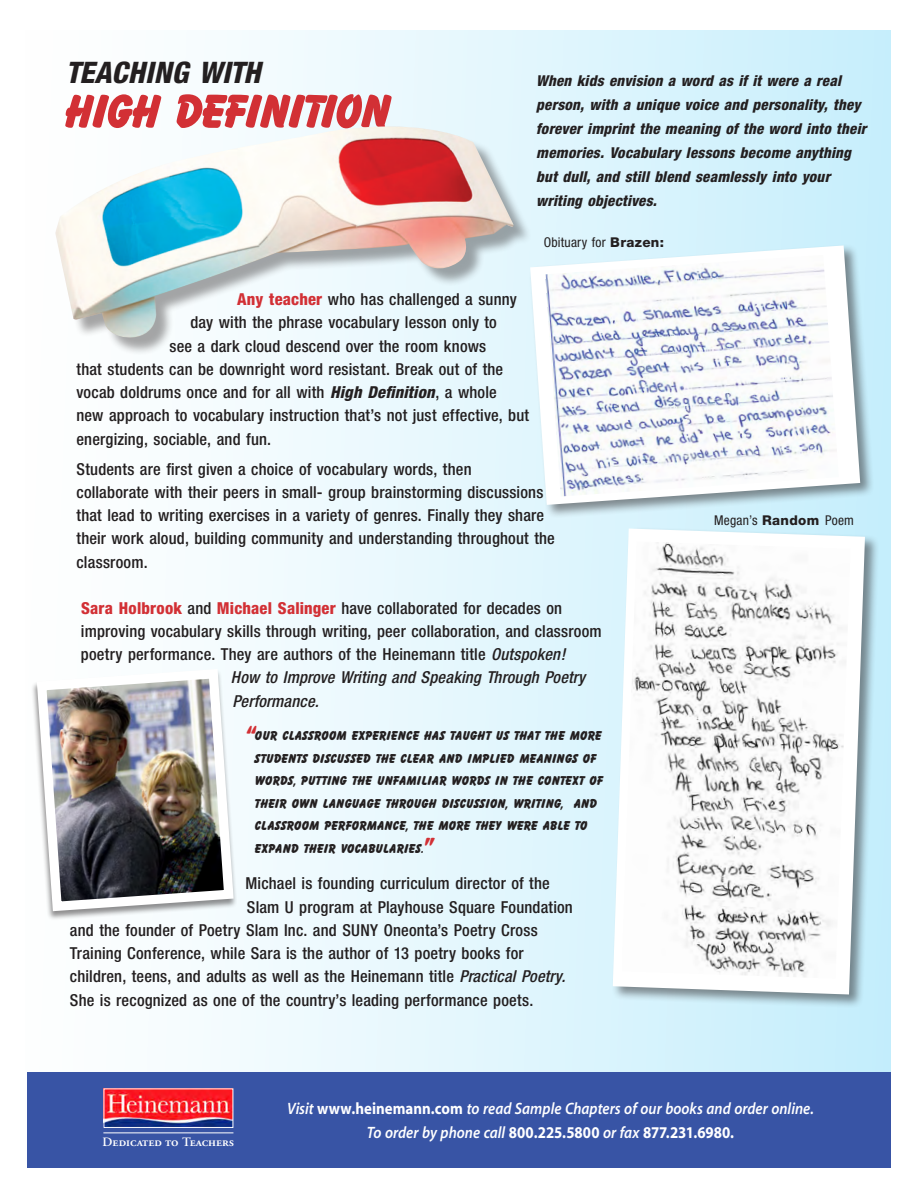
<style>
.page{position:relative;width:918px;height:1188px;background:#fff}
.page>*{position:absolute;margin:0;border:0;box-sizing:border-box;transform-origin:0 0}
.subhead_text{font:50.1px "Balloon Ex Bold Plain";color:#d23035}
.subhead_text-2{font:italic 800 condensed 29.7px "Helvetica Neue";letter-spacing:.005em;color:#231f20}
.text{font:500 condensed 16.5px/23.2px "Helvetica Neue";letter-spacing:.01em;color:#231f20}
.t1{font:italic 600 16.5px "Myriad";color:#fff;scale:.9 1}
.text-2{font:italic 500 condensed 16.5px "Helvetica Neue";letter-spacing:.01em;color:#231f20}
.t2{font:700 16.5px "Myriad";letter-spacing:-.005em;color:#fff;scale:.9 1}
.t3{font:italic 800 condensed 15px/24px "Helvetica Neue";letter-spacing:.015em;color:#231f20}
.t4{font:13.5px/22.5px "Balloon Ex Bold Plain";letter-spacing:.045em;color:#231f20}
.spec_line{font:condensed 13.5px "Helvetica Neue";letter-spacing:.015em;color:#231f20}
.t5{font:12.75px "Adobe Garamond Semibold SC";color:#fff}
.s1{font-weight:800;font-stretch:normal}
.s2{font-weight:800;color:#d23035}
.s3{font-weight:800;font-style:italic}
.s4{font-style:italic}
.s5{font-size:28.5px;color:#d23035}
.s6{font-weight:700;font-style:normal}
.s7{font-weight:600;font-style:italic}
</style>
<div class="page">
<div style="left:26px;top:31px;width:865px;height:1137px;background:linear-gradient(to right,#fffffe,#c8effc)"></div>
<div style="left:27px;top:1072px;width:864px;height:96px;background:#3854a5"></div>
<img style="left:105px;top:1090px;width:126px;height:36px">
<div style="left:103px;top:1088px;width:130px;height:40px;border:1px solid #fff"></div>
<hr style="left:103px;top:1133px;width:130px;height:1px;background:#fff">
<div style="left:30px;top:668px;width:207px;height:252px;background:#231f20;opacity:.5"></div>
<img style="left:32px;top:664px;width:207px;height:252px">
<div style="left:611px;top:527px;width:268px;height:481px;background:#231f20;opacity:.5"></div>
<svg style="left:613px;top:529px;width:252px;height:466px"></svg>
<img style="left:622px;top:542px;width:228px;height:437px">
<div style="left:57px;top:129px;width:474px;height:227px;background:#231f20;opacity:.4"></div>
<img style="left:55px;top:126px;width:459px;height:213px">
<div style="left:528px;top:244px;width:346px;height:274px;background:#231f20;opacity:.5"></div>
<svg style="left:530px;top:245px;width:330px;height:260px"></svg>
<img style="left:545px;top:255px;width:294px;height:241px">
<p class="subhead_text-2" style="left:66px;top:54px;width:196px">TEACHING WITH</p>
<p class="subhead_text" style="left:66px;top:81px;width:326px">HIGH DEFINITION</p>
<p class="t3" style="left:536px;top:68px;width:332px">When kids envision a word as if it were a real person, with a unique voice and personality, they forever imprint the meaning of the word into their memories. Vocabulary lessons become anything but dull, and still blend seamlessly into your writing objectives.</p>
<p class="spec_line" style="left:544px;top:234px;width:122px">Obituary for <span class="s1">Brazen:</span></p>
<p class="text" style="left:237px;top:287px;width:281px"><span class="s2">Any teacher</span> who has challenged a sunny</p>
<p class="text" style="left:190px;top:311px;width:308px">day with the phrase vocabulary lesson only to</p>
<p class="text" style="left:169px;top:334px;width:318px">see a dark cloud descend over the room knows</p>
<p class="text" style="left:76px;top:357px;width:428px">that students can be downright word resistant. Break out of the</p>
<p class="text" style="left:76px;top:380px;width:422px">vocab doldrums once and for all with <span class="s3">High Definition</span>, a whole</p>
<p class="text" style="left:76px;top:404px;width:454px">new approach to vocabulary instruction that’s not just effective, but</p>
<p class="text" style="left:76px;top:427px;width:196px">energizing, sociable, and fun.</p>
<p class="text" style="left:76px;top:457px;width:480px">Students are first given a choice of vocabulary words, then<br>collaborate with their peers in small- group brainstorming discussions that lead to writing exercises in a variety of genres. Finally they share their work aloud, building community and understanding throughout the classroom.</p>
<p class="text" style="left:81px;top:596px;width:483px"><span class="s2">Sara Holbrook</span> and <span class="s2">Michael Salinger</span> have collaborated for decades on</p>
<p class="text" style="left:81px;top:619px;width:522px">improving vocabulary skills through writing, peer collaboration, and classroom</p>
<p class="text" style="left:81px;top:642px;width:486px">poetry performance. They are authors of the Heinemann title <span class="s4">Outspoken!</span></p>
<p class="text-2" style="left:231px;top:668px;width:356px">How to Improve Writing and Speaking Through Poetry</p>
<p class="text-2" style="left:232px;top:691px;width:88px">Performance.</p>
<p class="t4" style="left:255px;top:724px;width:349px;text-indent:-10px"><span class="s5">“</span>OUR CLASSROOM EXPERIENCE HAS TAUGHT US THAT THE MORE STUDENTS DISCUSSED THE CLEAR AND IMPLIED MEANINGS OF WORDS, PUTTING THE UNFAMILIAR WORDS IN THE CONTEXT OF THEIR OWN LANGUAGE THROUGH DISCUSSION, WRITING, AND CLASSROOM PERFORMANCE, THE MORE THEY WERE ABLE TO EXPAND THEIR VOCABULARIES.<span class="s5">”</span></p>
<p class="text" style="left:245px;top:872px;width:306px">Michael is founding curriculum director of the</p>
<p class="text" style="left:247px;top:895px;width:327px">Slam U program at Playhouse Square Foundation</p>
<p class="text" style="left:70px;top:918px;width:469px">and the founder of Poetry Slam Inc. and SUNY Oneonta’s Poetry Cross</p>
<p class="text" style="left:70px;top:941px;width:455px">Training Conference, while Sara is the author of 13 poetry books for</p>
<p class="text" style="left:70px;top:965px;width:497px">children, teens, and adults as well as the Heinemann title <span class="s4">Practical Poetry.</span></p>
<p class="text" style="left:70px;top:988px;width:465px">She is recognized as one of the country’s leading performance poets.</p>
<p class="spec_line" style="left:714px;top:512px;width:141px">Megan’s <span class="s1">Random</span> Poem</p>
<p class="t5" style="left:103px;top:1135px;width:133px">Dedicated to Teachers</p>
<p class="t1" style="left:287px;top:1100px;width:587px">Visit <span class="s6">www.heinemann.com</span> to read Sample Chapters of our books and order online.</p>
<p class="t2" style="left:367px;top:1123px;width:409px"><span class="s7">To order by phone call</span> 800.225.5800 <span class="s7">or fax</span> 877.231.6980.</p>
</div>
